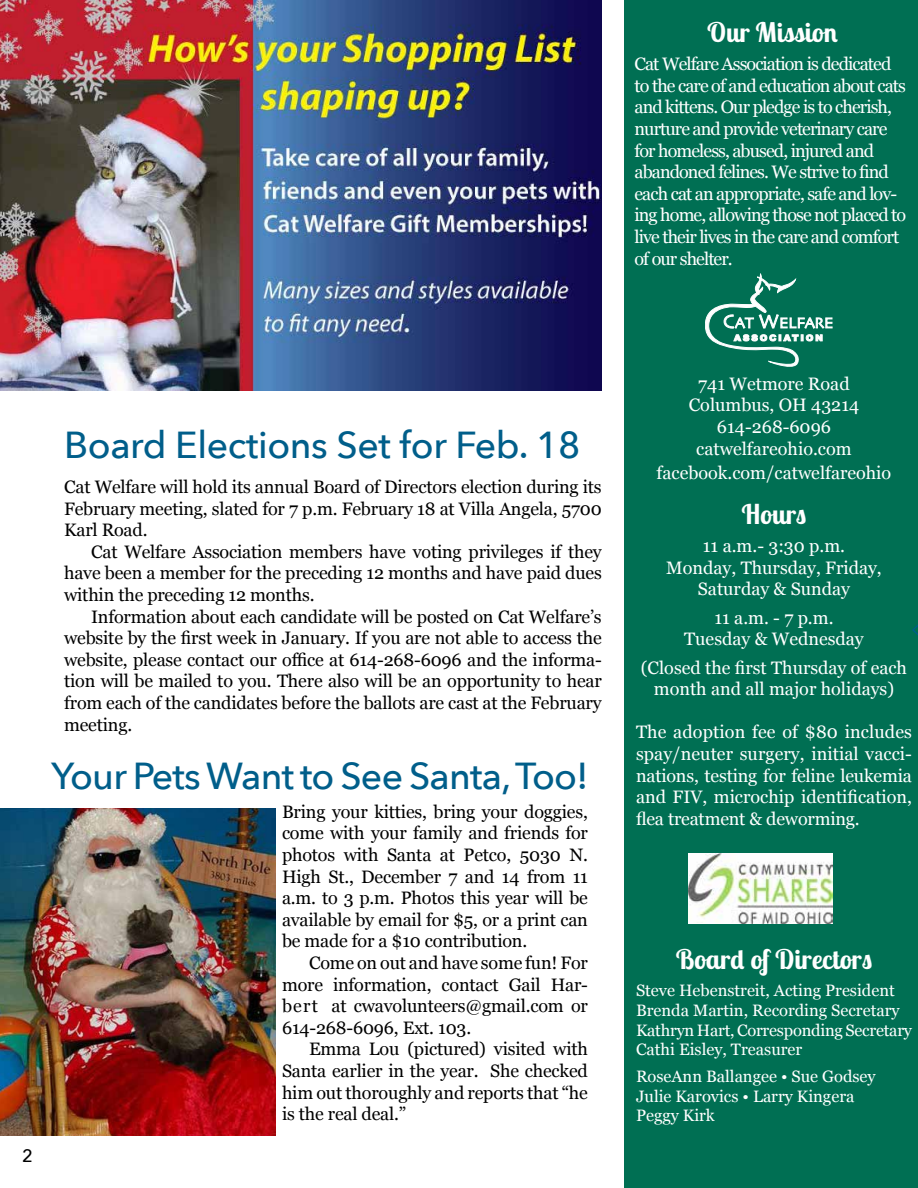
<style>
.page{position:relative;width:918px;height:1188px;background:#fff}
.page>*{position:absolute;margin:0;border:0;box-sizing:border-box;transform-origin:0 0}
.t1{font:500 37.5px "Avenir Next";letter-spacing:-.02em;color:#005e8a}
.t2{font:700 27px "Lobster Two";color:#fff}
.t3{font:18px/21.6px "Georgia";letter-spacing:-.01em;color:#000;text-align:justify}
.t4{font:18px/21.6px "Georgia";letter-spacing:-.05em;color:#fff}
.t5{font:18px/21.6px "Georgia";color:#fff;text-align:center}
.t6{font:500 18px "Avenir Next";color:#000}
.t7{font:16.5px/19.8px "Georgia";color:#fff}
</style>
<div class="page">
<div style="left:625px;top:0;width:293px;height:1188px;background:#006f53"></div>
<img style="left:688px;top:853px;width:144px;height:70px">
<svg style="left:705px;top:274px;width:127px;height:92px"></svg>
<svg style="left:912px;top:624px;width:6px;height:11px"></svg>
<img style="left:0;top:0;width:602px;height:390px">
<img style="left:0;top:809px;width:275px;height:326px">
<h2 class="t2" style="left:707px;top:15px;width:132px">Our Mission</h2>
<p class="t4" style="left:634px;top:52px;width:273px">Cat Welfare Association is dedicated to the care of and education about cats and kittens. Our pledge is to cherish, nurture and provide veterinary care for homeless, abused, injured and abandoned felines. We strive to find each cat an appropriate, safe and lov&shy;ing home, allowing those not placed to live their lives in the care and comfort of our shelter.</p>
<p class="t6" style="left:22px;top:1145px;width:12px">2</p>
<h1 class="t1" style="left:64px;top:422px;width:518px">Board Elections Set for Feb. 18</h1>
<p class="t3" style="left:64px;top:475px;width:539px">Cat Welfare will hold its annual Board of Directors election during its February meeting, slated for 7 p.m. February 18 at Villa Angela, 5700<br>Karl Road.</p>
<p class="t3" style="left:64px;top:540px;width:539px;text-indent:27px">Cat Welfare Association members have voting privileges if they have been a member for the preceding 12 months and have paid dues within the preceding 12 months.</p>
<p class="t3" style="left:64px;top:605px;width:539px;text-indent:27px">Information about each candidate will be posted on Cat Welfare’s website by the first week in January. If you are not able to access the website, please contact our office at 614-268-6096 and the informa&shy;tion will be mailed to you. There also will be an opportunity to hear from each of the candidates before the ballots are cast at the February meeting.</p>
<h1 class="t1" style="left:51px;top:754px;width:539px">Your Pets Want to See Santa, Too!</h1>
<p class="t3" style="left:282px;top:800px;width:307px">Bring your kitties, bring your doggies, come with your family and friends for photos with Santa at Petco, 5030 N.<br>High St., December 7 and 14 from 11 a.m. to 3 p.m. Photos this year will be available by email for $5, or a print can be made for a $10 contribution.</p>
<p class="t3" style="left:282px;top:951px;width:308px;text-indent:27px">Come on out and have some fun! For more information, contact Gail Har&shy;bert at cwavolunteers@gmail.com or 614-268-6096, Ext. 103.</p>
<p class="t3" style="left:282px;top:1038px;width:307px;text-indent:27px">Emma Lou (pictured) visited with Santa earlier in the year. She checked him out thoroughly and reports that “he is the real deal.”</p>
<p class="t5" style="left:689px;top:372px;width:172px">741 Wetmore Road<br>Columbus, OH 43214<br>614-268-6096 catwelfareohio.com</p>
<p class="t5" style="left:657px;top:462px;width:236px">facebook.com/catwelfareohio</p>
<h2 class="t2" style="left:742px;top:497px;width:66px">Hours</h2>
<p class="t5" style="left:666px;top:534px;width:217px">11 a.m.- 3:30 p.m.<br>Monday, Thursday, Friday,<br>Saturday &amp; Sunday</p>
<p class="t5" style="left:684px;top:606px;width:181px">11 a.m. - 7 p.m.<br>Tuesday &amp; Wednesday</p>
<p class="t5" style="left:641px;top:656px;width:268px">(Closed the first Thursday of each month and all major holidays)</p>
<p class="t4" style="left:636px;top:721px;width:278px;text-align:justify">The adoption fee of $80 includes spay/neuter surgery, initial vacci&shy;nations, testing for feline leukemia and FIV, microchip identification, flea treatment &amp; deworming.</p>
<h2 class="t2" style="left:676px;top:942px;width:198px">Board of Directors</h2>
<p class="t7" style="left:636px;top:980px;width:278px">Steve Hebenstreit, Acting President Brenda Martin, Recording Secretary Kathryn Hart, Corresponding Secretary Cathi Eisley, Treasurer</p>
<p class="t7" style="left:636px;top:1066px;width:241px">RoseAnn Ballangee • Sue Godsey<br>Julie Karovics • Larry Kingera<br>Peggy Kirk</p>
</div>
